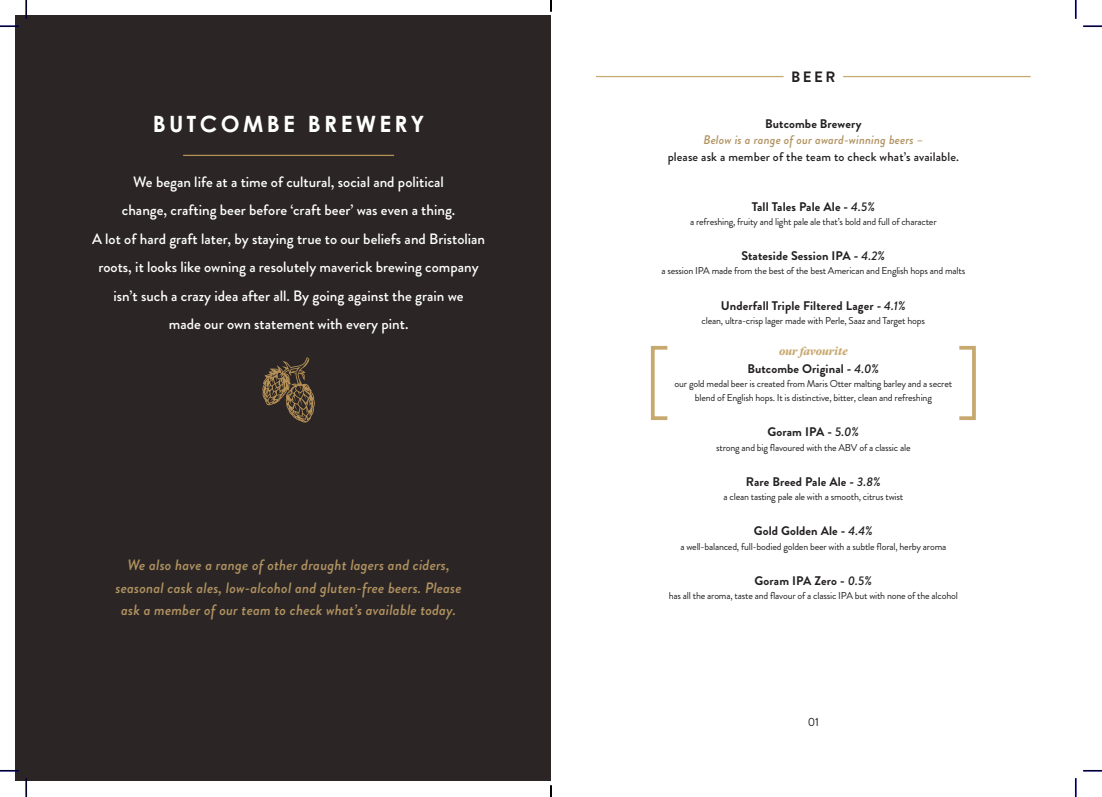
<style>
.page{position:relative;width:1102px;height:797px;background:#fff}
.page>*{position:absolute;margin:0;border:0;box-sizing:border-box;transform-origin:0 0}
.t1{font:700 22.5px "Century Gothic Pro";letter-spacing:.15em;color:#fff}
.t2{font:500 15px/28.5px "Brandon Grotesque";color:#fff;text-align:center}
.t3{font:italic 500 15px/22.5px "Brandon Grotesque";letter-spacing:.01em;color:#b29361;text-align:center}
.t4{font:700 15px "Brandon Grotesque";color:#221f1f}
.t5{font:700 12.5px "Brandon Grotesque";letter-spacing:.01em;color:#221f1f}
.t6{font:500 12.5px "Brandon Grotesque";letter-spacing:.01em;color:#221f1f}
.t7{font:italic 500 12.5px "Brandon Grotesque";letter-spacing:.01em;color:#b29361}
.t8{font:11.88px "Brandon Grotesque";color:#221f1f}
.t9{font:italic 700 11.25px "Lyon Text";color:#c7a86f}
.t10{font:10px/14.2px "Brandon Grotesque";letter-spacing:-.02em;color:#221f1f;text-align:center}
.s1{font-weight:500;font-style:italic}
</style>
<div class="page">
<hr style="left:843px;top:76px;width:187px;height:1px;background:#c7a86f">
<div style="left:957px;top:346px;width:18px;height:74px;border:4px solid #c7a86f"></div>
<div style="left:650px;top:346px;width:19px;height:74px;border:4px solid #c7a86f"></div>
<div style="left:16px;top:16px;width:535px;height:765px;background:#2b2625"></div>
<hr style="left:183px;top:155px;width:211px;height:1px;background:#b69157">
<svg style="left:262px;top:357px;width:53px;height:65px"></svg>
<hr style="left:596px;top:76px;width:187px;height:1px;background:#c7a86f">
<svg style="left:0;top:25px;width:19px;height:2px"></svg>
<svg style="left:1083px;top:25px;width:18px;height:2px"></svg>
<svg style="left:0;top:770px;width:19px;height:1px"></svg>
<svg style="left:1083px;top:770px;width:18px;height:1px"></svg>
<svg style="left:25px;top:0;width:2px;height:19px"></svg>
<svg style="left:25px;top:778px;width:2px;height:19px"></svg>
<svg style="left:1074px;top:0;width:2px;height:19px"></svg>
<svg style="left:1074px;top:778px;width:2px;height:19px"></svg>
<svg style="left:550px;top:785px;width:1px;height:12px"></svg>
<h1 class="t1" style="left:153px;top:111px;width:273px">BUTCOMBE BREWERY</h1>
<p class="t2" style="left:92px;top:169px;width:394px">We began life at a time of cultural, social and political<br>change, crafting beer before ‘craft beer’ was even a thing.<br>A lot of hard graft later, by staying true to our beliefs and Bristolian roots, it looks like owning a resolutely maverick brewing company isn’t such a crazy idea after all. By going against the grain we<br>made our own statement with every pint.</p>
<h2 class="t3" style="left:116px;top:556px;width:347px">We also have a range of other draught lagers and ciders, seasonal cask ales, low-alcohol and gluten-free beers. Please ask a member of our team to check what’s available today.</h2>
<h2 class="t4" style="left:791px;top:68px;width:46px">BEER</h2>
<p class="t5" style="left:765px;top:117px;width:98px">Butcombe Brewery</p>
<p class="t7" style="left:703px;top:136px;width:221px">Below is a range of our award-winning beers –</p>
<p class="t6" style="left:667px;top:152px;width:293px">please ask a member of the team to check what’s available.</p>
<p class="t5" style="left:751px;top:199px;width:125px">Tall Tales Pale Ale - <span class="s1">4.5%</span></p>
<p class="t10" style="left:690px;top:215px;width:248px">a refreshing, fruity and light pale ale that’s bold and full of character</p>
<p class="t5" style="left:741px;top:248px;width:145px">Stateside Session IPA - <span class="s1">4.2%</span></p>
<p class="t10" style="left:661px;top:265px;width:305px">a session IPA made from the best of the best American and English hops and malts</p>
<p class="t5" style="left:720px;top:298px;width:186px">Underfall Triple Filtered Lager - <span class="s1">4.1%</span></p>
<p class="t10" style="left:701px;top:314px;width:225px">clean, ultra-crisp lager made with Perle, Saaz and Target hops</p>
<p class="t9" style="left:779px;top:346px;width:70px">our favourite</p>
<p class="t5" style="left:747px;top:361px;width:133px">Butcombe Original - <span class="s1">4.0%</span></p>
<p class="t10" style="left:674px;top:377px;width:279px">our gold medal beer is created from Maris Otter malting barley and a secret blend of English hops. It is distinctive, bitter, clean and refreshing</p>
<p class="t5" style="left:767px;top:424px;width:93px">Goram IPA - <span class="s1">5.0%</span></p>
<p class="t10" style="left:716px;top:441px;width:196px">strong and big flavoured with the ABV of a classic ale</p>
<p class="t5" style="left:746px;top:474px;width:136px">Rare Breed Pale Ale - <span class="s1">3.8%</span></p>
<p class="t10" style="left:723px;top:490px;width:181px">a clean tasting pale ale with a smooth, citrus twist</p>
<p class="t5" style="left:753px;top:523px;width:121px">Gold Golden Ale - <span class="s1">4.4%</span></p>
<p class="t10" style="left:680px;top:540px;width:267px">a well-balanced, full-bodied golden beer with a subtle floral, herby aroma</p>
<p class="t5" style="left:754px;top:573px;width:119px">Goram IPA Zero - <span class="s1">0.5%</span></p>
<p class="t10" style="left:668px;top:589px;width:290px">has all the aroma, taste and flavour of a classic IPA but with none of the alcohol</p>
<p class="t8" style="left:807px;top:717px;width:13px">01</p>
</div>
